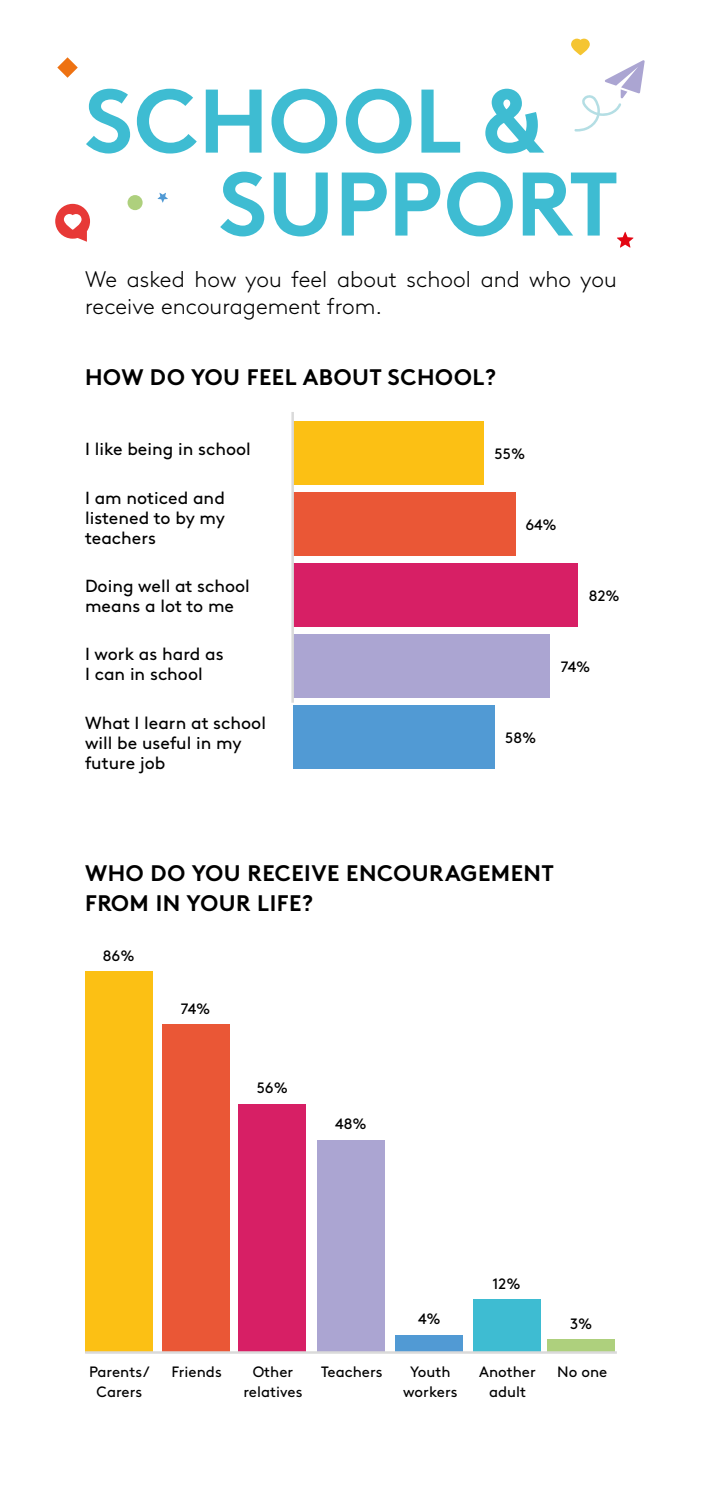
<style>
.page{position:relative;width:702px;height:1489px;background:#fff}
.page>*{position:absolute;margin:0;border:0;box-sizing:border-box;transform-origin:0 0}
.t1{font:700 90px/83px "Kantar Brown";color:#3ebcd2}
.t2{font:700 22.5px/30px "Kantar Brown";letter-spacing:.02em;color:#000}
.t3{font:300 22.5px/27px "Kantar Brown";color:#000}
.t4{font:17.5px/20px "Kantar Brown";color:#000}
.t5{font:15px/20px "Kantar Brown";color:#000;text-align:center}
</style>
<div class="page">
<hr style="left:701px;top:0;width:1px;height:1488px;background:#3ebcd2">
<div style="left:127px;top:195px;width:16px;height:15px;background:#aed07d;border-radius:50%"></div>
<svg style="left:57px;top:57px;width:21px;height:21px"></svg>
<svg style="left:55px;top:204px;width:35px;height:38px"></svg>
<div style="left:292px;top:421px;width:192px;height:64px;background:#fcc014"></div>
<div style="left:292px;top:492px;width:223px;height:64px;background:#ea5736"></div>
<div style="left:292px;top:563px;width:286px;height:64px;background:#d71f65"></div>
<div style="left:292px;top:634px;width:258px;height:64px;background:#aba5d2"></div>
<div style="left:292px;top:705px;width:202px;height:64px;background:#519ad4"></div>
<svg style="left:157px;top:193px;width:11px;height:10px"></svg>
<svg style="left:617px;top:232px;width:16px;height:16px"></svg>
<svg style="left:571px;top:39px;width:73px;height:92px"></svg>
<div style="left:85px;top:971px;width:67px;height:381px;background:#fcc014"></div>
<div style="left:162px;top:1024px;width:67px;height:328px;background:#ea5736"></div>
<div style="left:238px;top:1104px;width:68px;height:248px;background:#d71f65"></div>
<div style="left:317px;top:1139px;width:67px;height:213px;background:#aba5d2"></div>
<div style="left:396px;top:1334px;width:67px;height:18px;background:#519ad4"></div>
<div style="left:473px;top:1299px;width:67px;height:53px;background:#3ebcd2"></div>
<div style="left:547px;top:1338px;width:68px;height:14px;background:#aed07d"></div>
<hr style="left:85px;top:1351px;width:532px;height:2px;background:#dadada">
<hr style="left:291px;top:412px;width:3px;height:290px;background:#dadada">
<svg style="left:701px;top:943px;width:1px;height:24px"></svg>
<h1 class="t1" style="left:219px;top:70px;width:401px;text-indent:-134px">SCHOOL &amp;<br>SUPPORT</h1>
<p class="t3" style="left:85px;top:264px;width:533px">We asked how you feel about school and who you receive encouragement from.</p>
<p class="t2" style="left:85px;top:360px;width:412px">HOW DO YOU FEEL ABOUT SCHOOL?</p>
<p class="t4" style="left:85px;top:437px;width:167px">I like being in school</p>
<p class="t4" style="left:85px;top:486px;width:141px;text-align:justify">I am noticed and listened to by my teachers</p>
<p class="t4" style="left:85px;top:574px;width:166px">Doing well at school means a lot to me</p>
<p class="t4" style="left:85px;top:643px;width:140px">I work as hard as<br>I can in school</p>
<p class="t4" style="left:85px;top:711px;width:182px">What I learn at school will be useful in my future job</p>
<p class="t5" style="left:494px;top:442px;width:32px">55%</p>
<p class="t5" style="left:525px;top:513px;width:33px">64%</p>
<p class="t5" style="left:589px;top:584px;width:32px">82%</p>
<p class="t5" style="left:505px;top:726px;width:33px">58%</p>
<p class="t5" style="left:561px;top:655px;width:31px">74%</p>
<p class="t2" style="left:85px;top:855px;width:470px">WHO DO YOU RECEIVE ENCOURAGEMENT<br>FROM IN YOUR LIFE?</p>
<p class="t5" style="left:103px;top:944px;width:33px">86%</p>
<p class="t5" style="left:181px;top:997px;width:31px">74%</p>
<p class="t5" style="left:257px;top:1076px;width:33px">56%</p>
<p class="t5" style="left:335px;top:1112px;width:33px">48%</p>
<p class="t5" style="left:418px;top:1307px;width:24px">4%</p>
<p class="t5" style="left:492px;top:1272px;width:30px">12%</p>
<p class="t5" style="left:570px;top:1311px;width:24px">3%</p>
<p class="t5" style="left:89px;top:1360px;width:62px">Parents/<br>Carers</p>
<p class="t5" style="left:171px;top:1360px;width:52px">Friends</p>
<p class="t5" style="left:243px;top:1360px;width:61px">Other relatives</p>
<p class="t5" style="left:479px;top:1360px;width:58px">Another adult</p>
<p class="t5" style="left:321px;top:1360px;width:63px">Teachers</p>
<p class="t5" style="left:410px;top:1360px;width:42px">Youth</p>
<p class="t5" style="left:557px;top:1360px;width:52px">No one</p>
<p class="t5" style="left:403px;top:1380px;width:56px">workers</p>
</div>
